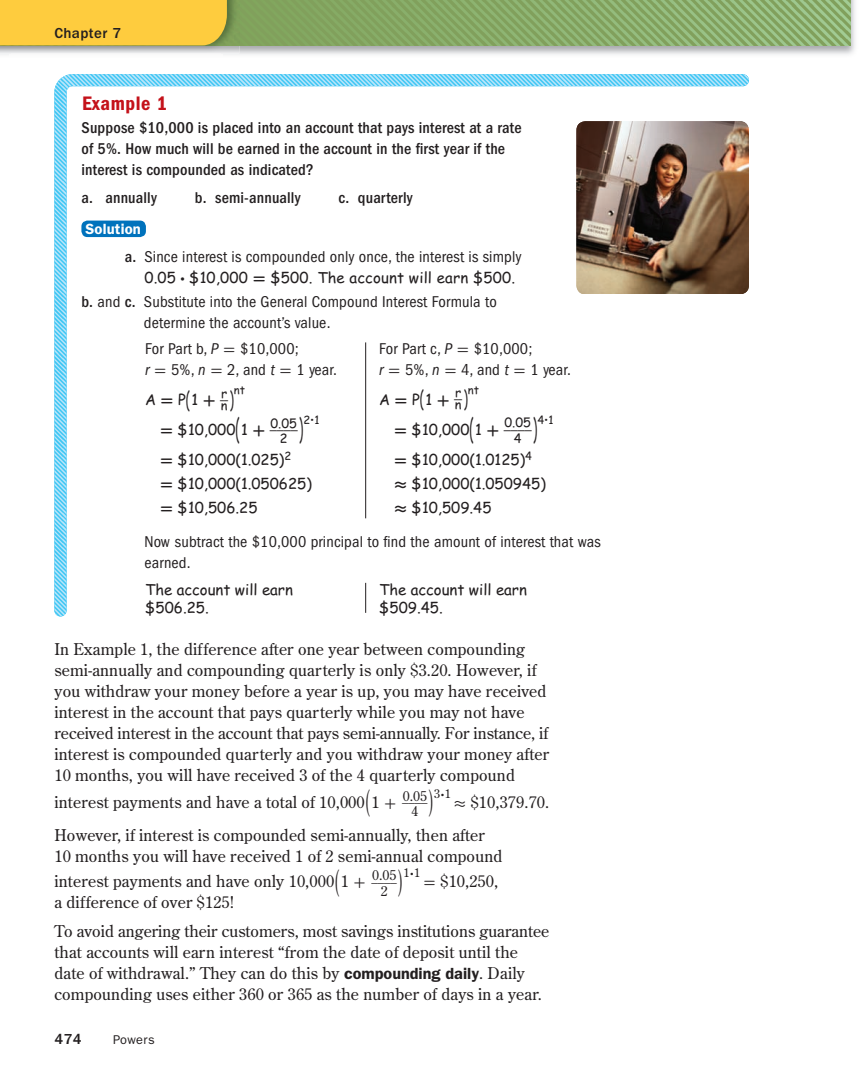
<style>
.page{position:relative;width:864px;height:1080px;background:#fff}
.page>*{position:absolute;margin:0;border:0;box-sizing:border-box;transform-origin:0 0}
.t1{font:20.25px "ITC Franklin Gothic Std Dm Cd";letter-spacing:.03em;color:#c4121a}
.t2{font:16.2px/21px "Century Old Style Std";letter-spacing:.01em;color:#231f20}
.t3{font:condensed 16.2px/21px "ITC Franklin Gothic Std";letter-spacing:.01em;color:#231f20}
.t4{font:500 condensed 16.2px/21px "ITC Franklin Gothic Std";letter-spacing:.01em;color:#231f20}
.t5{font:15px/24px "Comic Sans MS";color:#231f20}
.t6{font:500 15px "ITC Franklin Gothic Std";letter-spacing:.025em;color:#231f20}
.t7{font:600 14.85px "ITC Franklin Gothic Std";letter-spacing:.01em;color:#fff}
.t8{font:13.8px/15.3px "Century Old Style Std";color:#231f20}
.t9{font:12.75px/15.1px "Comic Sans MS";color:#231f20}
.t10{font:12.75px "ITC Franklin Gothic Std";letter-spacing:.03em;color:#231f20}
.t11{font:12.15px "Century Old Style Std";color:#231f20}
.t12{font:11.25px "Comic Sans MS";color:#231f20}
.s1{font-weight:500}
.s2{font-family:"Uni Math";font-size:16.2px}
.s3{font-family:"Uni Math";font-weight:700;font-size:16.2px}
.s4{font-style:italic}
.s5{font-family:"Uni Math";font-stretch:normal}
.s6{font-size:21.45px}
.s7{font-size:27.15px}
.s8{font-size:29.7px}
.s9{font-family:"Uni Math"}
.s10{font-family:"ITC Franklin Gothic Std";font-weight:600}
</style>
<div class="page">
<img style="left:0;top:53px;width:9px;height:2px">
<img style="left:222px;top:0;width:633px;height:55px">
<img style="left:239px;top:0;width:612px;height:45px">
<img style="left:0;top:45px;width:239px;height:8px">
<img style="left:227px;top:0;width:12px;height:45px">
<svg style="left:54px;top:74px;width:695px;height:542px"></svg>
<img style="left:576px;top:121px;width:173px;height:173px;border-radius:9px">
<hr style="left:365px;top:342px;width:1px;height:45px;background:#231f20">
<hr style="left:365px;top:387px;width:1px;height:131px;background:#231f20">
<hr style="left:365px;top:583px;width:1px;height:30px;background:#231f20">
<div style="left:0;top:0;width:227px;height:45px;background:#fecc3e"></div>
<p class="t6" style="left:54px;top:28px;width:68px">Chapter 7</p>
<p class="t1" style="left:82px;top:96px;width:87px">Example 1</p>
<p class="t4" style="left:81px;top:118px;width:442px">Suppose $10,000 is placed into an account that pays interest at a rate of 5%. How much will be earned in the account in the first year if the interest is compounded as indicated?</p>
<p class="t4" style="left:81px;top:189px;width:77px">a. annually</p>
<p class="t4" style="left:195px;top:189px;width:107px">b. semi-annually</p>
<p class="t4" style="left:339px;top:189px;width:76px">c. quarterly</p>
<p class="t7" style="left:86px;top:223px;width:57px">Solution</p>
<p class="t3" style="left:125px;top:247px;width:398px"><span class="s1">a.</span> Since interest is compounded only once, the interest is simply</p>
<p class="t5" style="left:144px;top:267px;width:372px">0.05 <span class="s2">·</span> $10,000 <span class="s3">=</span> $500. The account will earn $500.</p>
<p class="t3" style="left:144px;top:292px;width:354px;text-indent:-63px"><span class="s1">b.</span> and <span class="s1">c.</span> Substitute into the General Compound Interest Formula to determine the account’s value.</p>
<p class="t3" style="left:145px;top:340px;width:193px">For Part b, <span class="s4">P</span> <span class="s5">=</span> $10,000;<br><span class="s4">r</span> <span class="s5">=</span> 5%, <span class="s4">n</span> <span class="s5">=</span> 2, and <span class="s4">t</span> <span class="s5">=</span> 1 year.</p>
<p class="t3" style="left:379px;top:340px;width:193px">For Part c, <span class="s4">P</span> <span class="s5">=</span> $10,000;<br><span class="s4">r</span> <span class="s5">=</span> 5%, <span class="s4">n</span> <span class="s5">=</span> 4, and <span class="s4">t</span> <span class="s5">=</span> 1 year.</p>
<p class="t5" style="left:145px;top:390px;width:85px">A <span class="s3">=</span> P <span class="s6">(</span> 1 <span class="s3">+</span> <sup>__</sup><sup>r</sup></p>
<p class="t9" style="left:455px;top:399px;width:14px">n<sup>)</sup></p>
<p class="t12" style="left:468px;top:385px;width:13px">nt</p>
<p class="t5" style="left:394px;top:420px;width:139px"><span class="s3">=</span> $10,000 <span class="s7">(</span> 1 <span class="s3">+</span> <sup>____</sup></p>
<p class="t9" style="left:221px;top:399px;width:14px">n<sup>)</sup></p>
<p class="t12" style="left:234px;top:386px;width:13px">nt</p>
<p class="t5" style="left:160px;top:420px;width:139px"><span class="s3">=</span> $10,000 <span class="s7">(</span> 1 <span class="s3">+</span> <sup>____</sup></p>
<p class="t5" style="left:379px;top:389px;width:85px">A <span class="s3">=</span> P <span class="s6">(</span> 1 <span class="s3">+</span> <sup>__</sup><sup>r</sup></p>
<p class="t9" style="left:514px;top:417px;width:25px;text-indent:-9px">0.05<br>4 <sup>)</sup></p>
<p class="t12" style="left:537px;top:416px;width:18px">4•1</p>
<p class="t5" style="left:394px;top:450px;width:153px"><span class="s3">=</span> $10,000(1.0125)<sup>4 </sup><span class="s3">≈</span> $10,000(1.050945) <span class="s3">≈</span> $10,509.45</p>
<p class="t3" style="left:144px;top:532px;width:458px">Now subtract the $10,000 principal to find the amount of interest that was earned.</p>
<p class="t5" style="left:145px;top:582px;width:149px;line-height:18px">The account will earn $506.25.</p>
<p class="t5" style="left:379px;top:582px;width:149px;line-height:18px">The account will earn $509.45.</p>
<p class="t9" style="left:280px;top:417px;width:25px;text-indent:-9px">0.05<br>2 <sup>)</sup></p>
<p class="t12" style="left:303px;top:416px;width:18px">2•1</p>
<p class="t5" style="left:160px;top:450px;width:153px"><span class="s3">=</span> $10,000(1.025)<sup>2<br></sup><span class="s3">=</span> $10,000(1.050625) <span class="s3">=</span> $10,506.25</p>
<p class="t2" style="left:54px;top:639px;width:496px">In Example 1, the difference after one year between compounding semi-annually and compounding quarterly is only $3.20. However, if you withdraw your money before a year is up, you may have received interest in the account that pays quarterly while you may not have received interest in the account that pays semi-annually. For instance, if interest is compounded quarterly and you withdraw your money after 10 months, you will have received 3 of the 4 quarterly compound</p>
<p class="t2" style="left:54px;top:792px;width:375px">interest payments and have a total of 10,000 <span class="s8">(</span> 1 <span class="s9">+</span> <sup>____</sup></p>
<p class="t8" style="left:411px;top:789px;width:24px;text-indent:-9px">0.05<br>4 <sup>)</sup></p>
<p class="t11" style="left:434px;top:788px;width:18px">3<span class="s9">·</span>1</p>
<p class="t2" style="left:54px;top:786px;width:496px;line-height:33px;text-indent:399px"><span class="s9">≈</span> $10,379.70.<br>However, if interest is compounded semi-annually, then after</p>
<p class="t2" style="left:54px;top:844px;width:450px;line-height:25.5px">10 months you will have received 1 of 2 semi-annual compound interest payments and have only 10,000 <span class="s8">(</span> 1 <span class="s9">+</span> <sup>____</sup></p>
<p class="t8" style="left:381px;top:869px;width:24px;text-indent:-9px">0.05<br>2 <sup>)</sup></p>
<p class="t11" style="left:404px;top:868px;width:18px">1<span class="s9">·</span>1</p>
<p class="t2" style="left:423px;top:872px;width:77px"><span class="s9">=</span> $10,250,</p>
<p class="t2" style="left:54px;top:889px;width:496px;line-height:28.5px">a difference of over $125!<br>To avoid angering their customers, most savings institutions guarantee</p>
<p class="t2" style="left:54px;top:942px;width:489px">that accounts will earn interest “from the date of deposit until the date of withdrawal.” They can do this by <span class="s10">compounding daily</span>. Daily compounding uses either 360 or 365 as the number of days in a year.</p>
<p class="t6" style="left:54px;top:1034px;width:29px">474</p>
<p class="t10" style="left:113px;top:1036px;width:43px">Powers</p>
</div>
